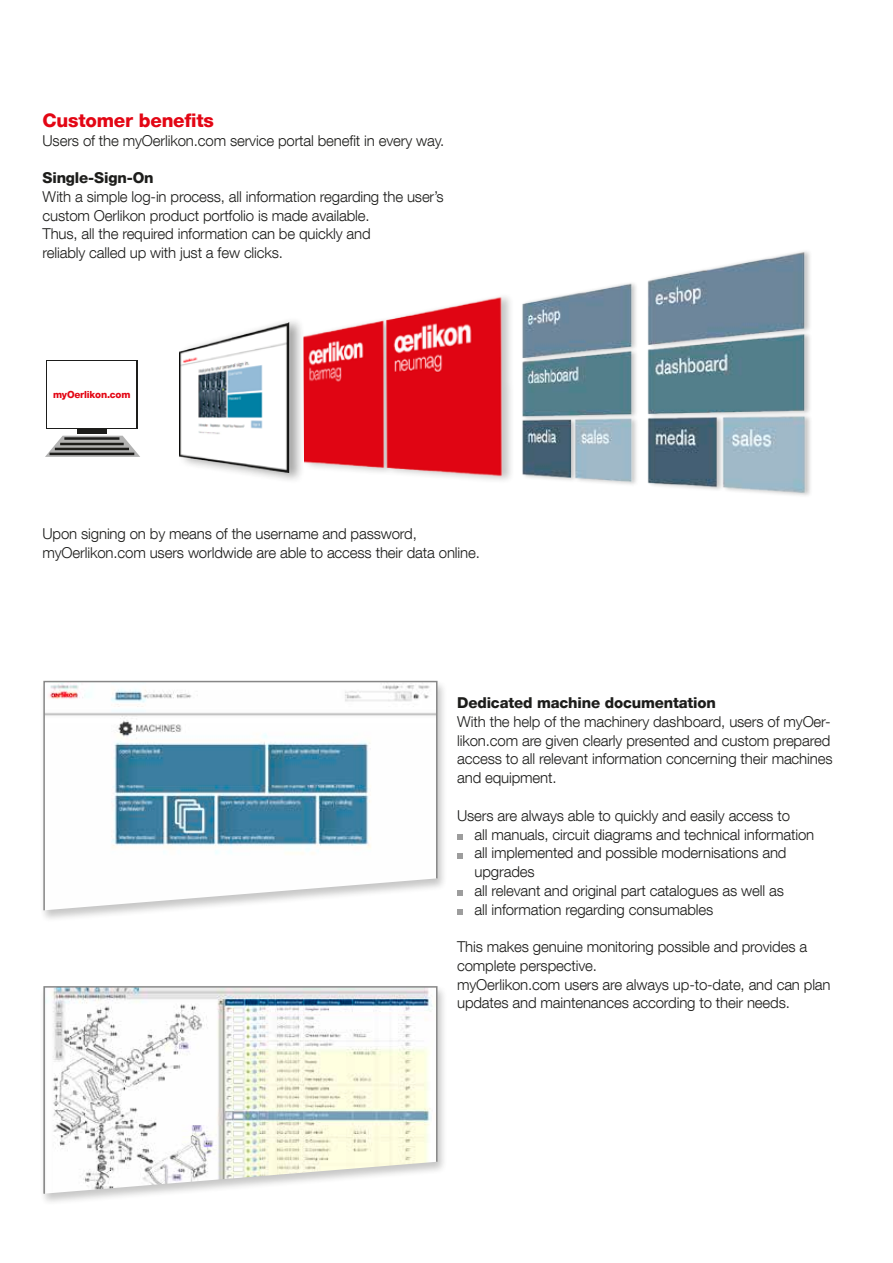
<style>
.page{position:relative;width:893px;height:1263px;background:#fff}
.page>*{position:absolute;margin:0;border:0;box-sizing:border-box;transform-origin:0 0}
.t1{font:800 18.75px "Helvetica Neue LT Com";letter-spacing:-.01em;color:#e30614}
.t2{font:300 15px/18.8px "Helvetica Neue LT Com";letter-spacing:-.01em;color:#1d1d1b}
.t3{font:800 15px "Helvetica Neue LT Com";letter-spacing:-.01em;color:#1d1d1b}
.t4{font:800 9.75px "Helvetica Neue LT Com";letter-spacing:-.02em;color:#e30614}
</style>
<div class="page">
<svg style="left:457px;top:834px;width:5px;height:5px"></svg>
<svg style="left:457px;top:853px;width:5px;height:5px"></svg>
<svg style="left:457px;top:890px;width:5px;height:6px"></svg>
<svg style="left:457px;top:909px;width:5px;height:5px"></svg>
<div style="left:40px;top:985px;width:408px;height:221px;background:#1d1d1b;opacity:.25"></div>
<svg style="left:43px;top:985px;width:395px;height:210px"></svg>
<div style="left:40px;top:679px;width:408px;height:243px;background:#1d1d1b;opacity:.25"></div>
<svg style="left:43px;top:680px;width:395px;height:232px"></svg>
<img style="left:667px;top:251px;width:144px;height:245px">
<img style="left:375px;top:276px;width:292px;height:210px">
<div style="left:178px;top:317px;width:128px;height:167px;background:#1d1d1b;opacity:.4"></div>
<img style="left:179px;top:322px;width:201px;height:151px">
<svg style="left:45px;top:436px;width:95px;height:21px"></svg>
<div style="left:77px;top:422px;width:30px;height:12px;background:#1d1d1b"></div>
<hr style="left:64px;top:437px;width:55px;height:3px;background:#1d1d1b">
<hr style="left:60px;top:443px;width:64px;height:2px;background:#1d1d1b">
<hr style="left:55px;top:448px;width:74px;height:2px;background:#1d1d1b">
<hr style="left:50px;top:453px;width:84px;height:2px;background:#1d1d1b">
<div style="left:46px;top:360px;width:92px;height:69px;background:linear-gradient(to bottom,#1d1d1b,#1d1d1b)"></div>
<div style="left:48px;top:362px;width:88px;height:66px;background:#fff"></div>
<p class="t1" style="left:43px;top:109px;width:173px">Customer benefits</p>
<p class="t2" style="left:43px;top:131px;width:403px">Users of the myOerlikon.com service portal benefit in every way.</p>
<p class="t3" style="left:43px;top:169px;width:113px">Single-Sign-On</p>
<p class="t2" style="left:43px;top:187px;width:403px">With a simple log-in process, all information regarding the user’s custom Oerlikon product portfolio is made available.<br>Thus, all the required information can be quickly and<br>reliably called up with just a few clicks.</p>
<p class="t4" style="left:53px;top:389px;width:79px">myOerlikon.com</p>
<p class="t2" style="left:43px;top:524px;width:439px">Upon signing on by means of the username and password, myOerlikon.com users worldwide are able to access their data online.</p>
<p class="t3" style="left:457px;top:694px;width:260px">Dedicated machine documentation</p>
<p class="t2" style="left:457px;top:712px;width:377px">With the help of the machinery dashboard, users of myOer&shy;likon.com are given clearly presented and custom prepared access to all relevant information concerning their machines and equipment.</p>
<p class="t2" style="left:475px;top:806px;width:341px;text-indent:-17px">Users are always able to quickly and easily access to<br>all manuals, circuit diagrams and technical information all implemented and possible modernisations and upgrades<br>all relevant and original part catalogues as well as<br>all information regarding consumables</p>
<p class="t2" style="left:457px;top:937px;width:375px">This makes genuine monitoring possible and provides a complete perspective.<br>myOerlikon.com users are always up-to-date, and can plan updates and maintenances according to their needs.</p>
</div>
